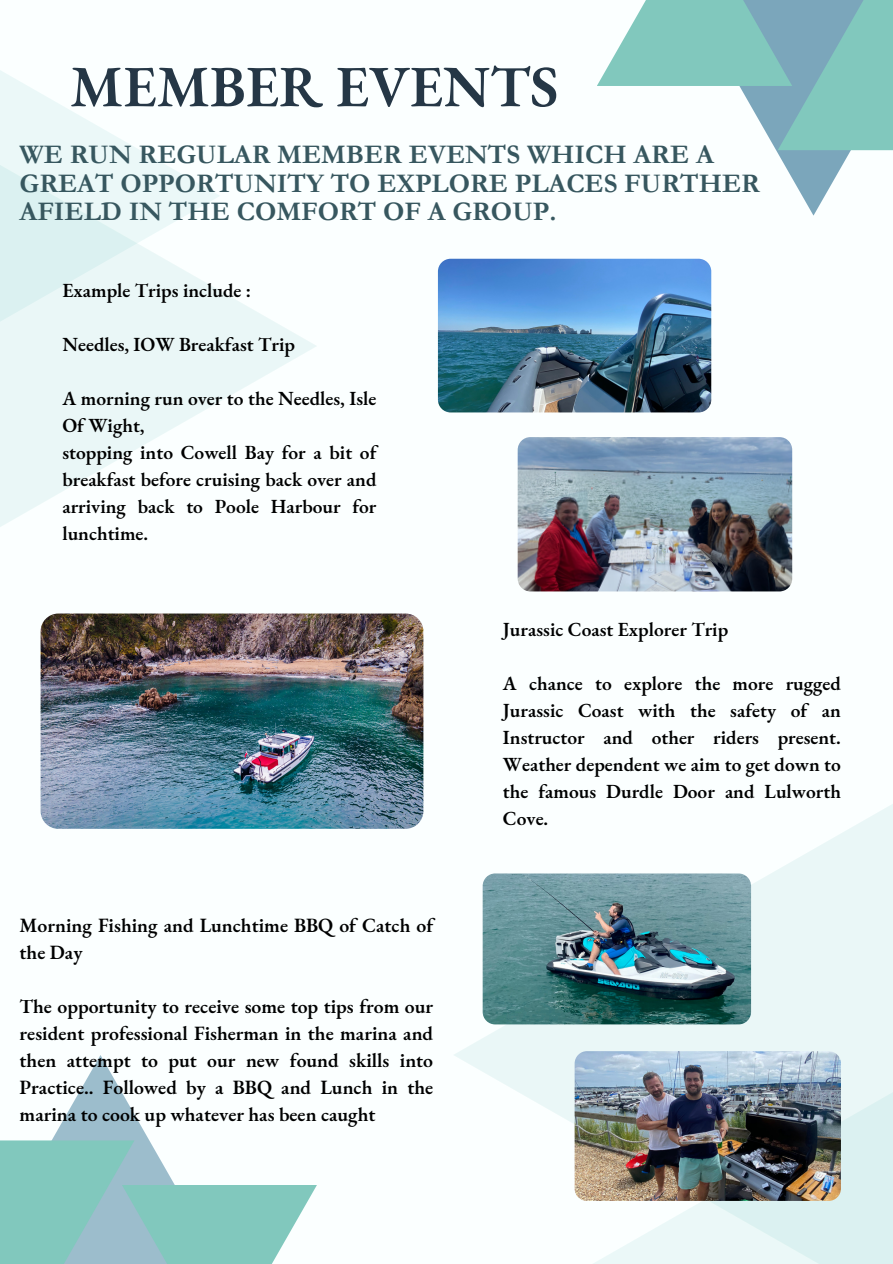
<style>
.page{position:relative;width:893px;height:1264px;background:#fff}
.page>*{position:absolute;margin:0;border:0;box-sizing:border-box;transform-origin:0 0}
.t1{font:600 58.35px "EB Garamond";color:#253746}
.t2{font:700 27px/28.2px "Garamond";color:#37575f}
.t3{font:600 19.8px/27px "EB Garamond";color:#000}
.t4{font:600 19.5px/27px "EB Garamond";color:#000;text-align:justify}
</style>
<div class="page">
<div style="left:0;top:0;width:892px;height:1263px;background:#fbffff"></div>
<svg style="left:0;top:291px;width:316px;height:236px"></svg>
<svg style="left:0;top:70px;width:220px;height:393px;fill:#eaf7f7"></svg>
<svg style="left:454px;top:805px;width:438px;height:396px"></svg>
<svg style="left:588px;top:876px;width:304px;height:387px;fill:#eaf7f7"></svg>
<svg style="left:52px;top:1055px;width:122px;height:129px"></svg>
<svg style="left:0;top:1140px;width:134px;height:123px;background:#86c5c0"></svg>
<svg style="left:122px;top:1184px;width:195px;height:79px;background:#92cdc6"></svg>
<svg style="left:739px;top:86px;width:153px;height:130px"></svg>
<svg style="left:777px;top:0;width:115px;height:150px;background:#7fbcbc"></svg>
<svg style="left:597px;top:0;width:195px;height:86px;background:#8fcac5"></svg>
<img style="left:438px;top:259px;width:273px;height:153px;border-radius:13px">
<img style="left:517px;top:437px;width:275px;height:154px;border-radius:13px">
<img style="left:41px;top:613px;width:382px;height:215px;border-radius:18px">
<img style="left:574px;top:1051px;width:266px;height:149px;border-radius:12px">
<img style="left:482px;top:873px;width:269px;height:151px;border-radius:12px">
<p class="t1" style="left:70px;top:47px;width:490px">MEMBER EVENTS</p>
<h1 class="t2" style="left:20px;top:141px;width:741px">WE RUN REGULAR MEMBER EVENTS WHICH ARE A<br>GREAT OPPORTUNITY TO EXPLORE PLACES FURTHER<br>AFIELD IN THE COMFORT OF A GROUP.</h1>
<p class="t4" style="left:62px;top:276px;width:190px">Example Trips include :</p>
<p class="t4" style="left:62px;top:330px;width:234px">Needles, IOW Breakfast Trip</p>
<p class="t4" style="left:62px;top:384px;width:315px">A morning run over to the Needles, Isle<br>Of Wight,</p>
<p class="t4" style="left:62px;top:438px;width:315px">stopping into Cowell Bay for a bit of breakfast before cruising back over and arriving back to Poole Harbour for lunchtime.</p>
<p class="t3" style="left:20px;top:911px;width:415px">Morning Fishing and Lunchtime BBQ of Catch of the Day</p>
<p class="t3" style="left:20px;top:992px;width:415px;text-align:justify">The opportunity to receive some top tips from our resident professional Fisherman in the marina and then attempt to put our new found skills into Practice.. Followed by a BBQ and Lunch in the marina to cook up whatever has been caught</p>
<p class="t4" style="left:503px;top:615px;width:227px">Jurassic Coast Explorer Trip</p>
<p class="t4" style="left:503px;top:669px;width:339px">A chance to explore the more rugged Jurassic Coast with the safety of an Instructor and other riders present.<br>Weather dependent we aim to get down to the famous Durdle Door and Lulworth Cove.</p>
</div>
